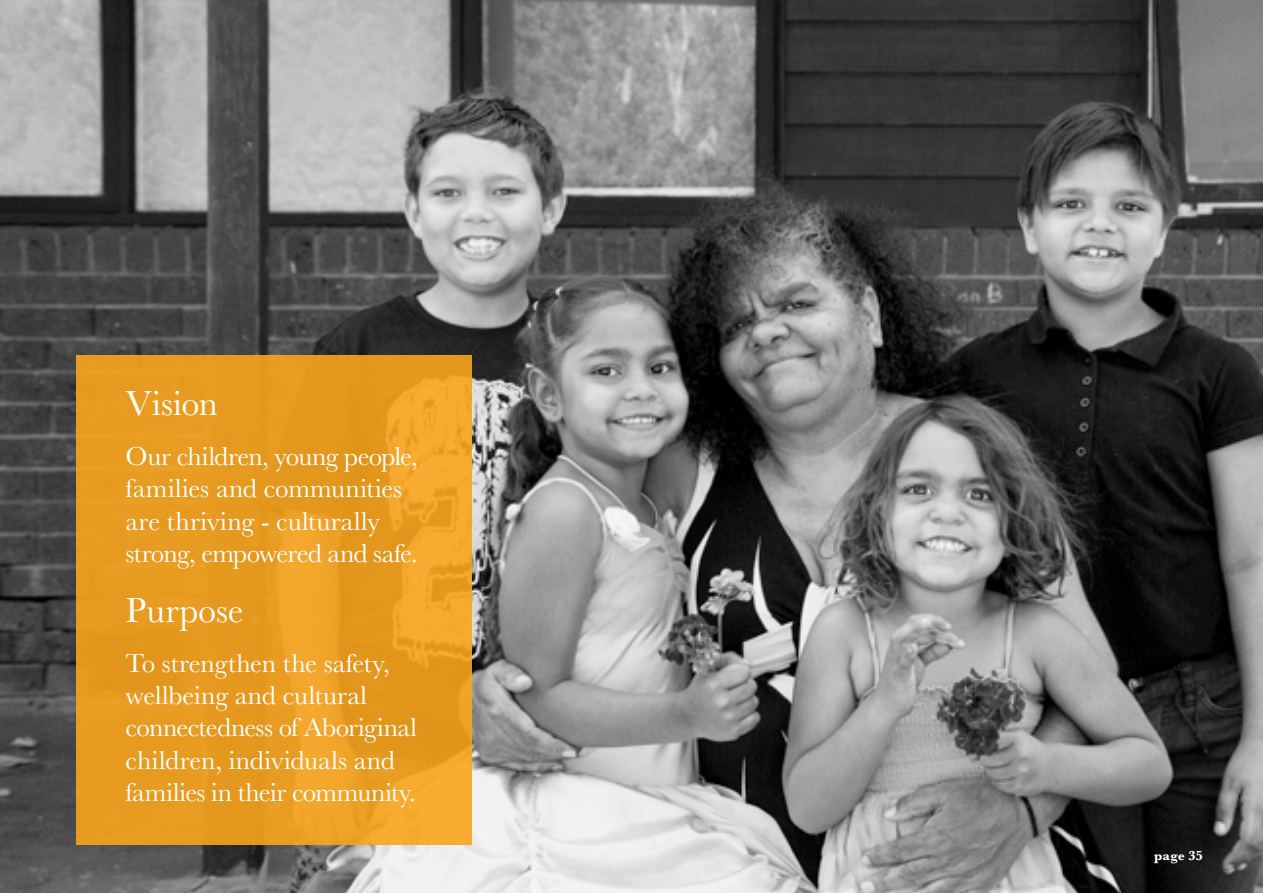
<style>
.page{position:relative;width:1263px;height:893px;background:#fff}
.page>*{position:absolute;margin:0;border:0;box-sizing:border-box;transform-origin:0 0}
.t1{font:36px "Baskerville";color:#fff}
.t2{font:27px/32.4px "Baskerville";letter-spacing:-.01em;color:#fff}
.t3{font:700 13.5px "Baskerville";letter-spacing:.01em;color:#fff}
</style>
<div class="page">
<img style="left:0;top:0;width:1263px;height:893px">
<div style="left:77px;top:355px;width:395px;height:489px;background:linear-gradient(to right,#e5981e,#eda026)"></div>
<h1 class="t1" style="left:126px;top:381px;width:94px">Vision</h1>
<p class="t2" style="left:126px;top:440px;width:294px">Our children, young people, families and communities are thriving - culturally strong, empowered and safe.</p>
<h1 class="t1" style="left:126px;top:588px;width:120px">Purpose</h1>
<p class="t2" style="left:126px;top:647px;width:293px">To strengthen the safety, wellbeing and cultural connectedness of Aboriginal children, individuals and families in their community.</p>
<p class="t3" style="left:1154px;top:846px;width:50px">page 35</p>
</div>
